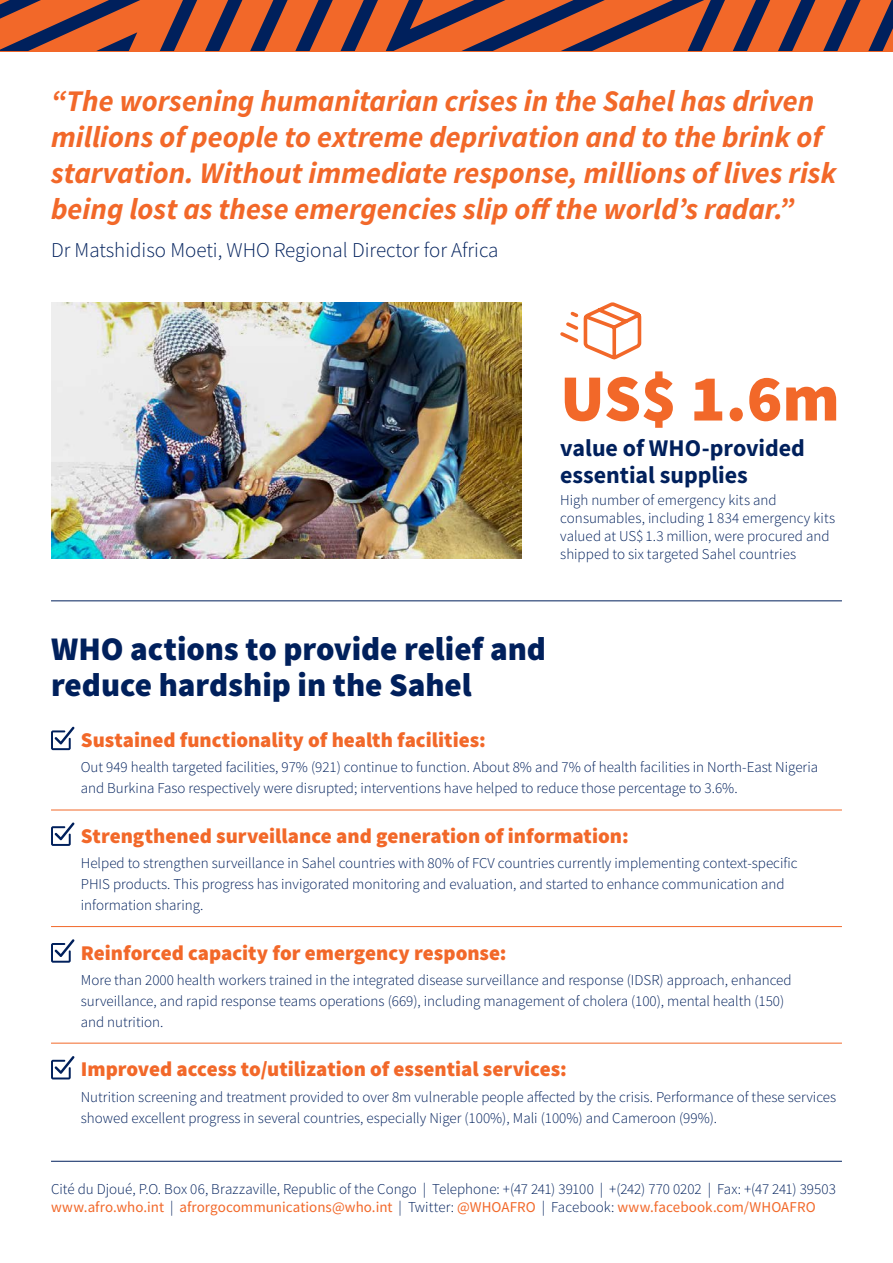
<style>
.page{position:relative;width:893px;height:1263px;background:#fff}
.page>*{position:absolute;margin:0;border:0;box-sizing:border-box;transform-origin:0 0}
.t1{font:900 66px "Source Sans Pro";color:#f26829}
.t2{font:900 33px/36px "Source Sans Pro";color:#00205c}
.t3{font:italic 700 30px/36px "Source Sans Pro";color:#f26829}
.t4{font:700 24px/27px "Source Sans Pro";color:#00205c}
.t5{font:900 21px "Source Sans Pro";color:#f26829}
.t6{font:300 21px "Source Sans Pro";color:#00205c}
.t7{font:300 15px/21px "Source Sans Pro";color:#00205c}
.s1{font-weight:400;color:#f26829}
</style>
<div class="page">
<hr style="left:51px;top:1161px;width:791px;height:1px;background:#00205c">
<hr style="left:51px;top:601px;width:791px;height:1px;background:#00205c">
<svg style="left:0;top:0;width:893px;height:51px;background:#a45039"></svg>
<svg style="left:51px;top:727px;width:23px;height:23px"></svg>
<svg style="left:51px;top:822px;width:23px;height:24px"></svg>
<svg style="left:51px;top:939px;width:23px;height:24px"></svg>
<svg style="left:51px;top:1056px;width:23px;height:23px"></svg>
<hr style="left:51px;top:810px;width:791px;height:1px;background:#f26829">
<hr style="left:51px;top:926px;width:791px;height:1px;background:#f26829">
<hr style="left:51px;top:1043px;width:791px;height:1px;background:#f26829">
<img style="left:51px;top:302px;width:470px;height:256px">
<svg style="left:560px;top:302px;width:82px;height:58px"></svg>
<p class="t3" style="left:51px;top:83px;width:787px">“The worsening humanitarian crises in the Sahel has driven millions of people to extreme deprivation and to the brink of starvation. Without immediate response, millions of lives risk being lost as these emergencies slip off the world’s radar.”</p>
<h3 class="t6" style="left:51px;top:237px;width:449px">Dr Matshidiso Moeti, WHO Regional Director for Africa</h3>
<h1 class="t1" style="left:560px;top:353px;width:281px">US$ 1.6m</h1>
<h3 class="t4" style="left:560px;top:434px;width:246px">value of WHO-provided essential supplies</h3>
<p class="t7" style="left:560px;top:490px;width:276px;line-height:18px">High number of emergency kits and consumables, including 1 834 emergency kits valued at US$ 1.3 million, were procured and shipped to six targeted Sahel countries</p>
<h2 class="t2" style="left:51px;top:630px;width:496px">WHO actions to provide relief and reduce hardship in the Sahel</h2>
<h3 class="t5" style="left:81px;top:726px;width:407px">Sustained functionality of health facilities:</h3>
<p class="t7" style="left:81px;top:757px;width:739px">Out 949 health targeted facilities, 97% (921) continue to function. About 8% and 7% of health facilities in North-East Nigeria and Burkina Faso respectively were disrupted; interventions have helped to reduce those percentage to 3.6%.</p>
<h3 class="t5" style="left:81px;top:821px;width:549px">Strengthened surveillance and generation of information:</h3>
<p class="t7" style="left:81px;top:853px;width:718px">Helped to strengthen surveillance in Sahel countries with 80% of FCV countries currently implementing context-specific<br>PHIS products. This progress has invigorated monitoring and evaluation, and started to enhance communication and information sharing.</p>
<h3 class="t5" style="left:81px;top:938px;width:427px">Reinforced capacity for emergency response:</h3>
<p class="t7" style="left:81px;top:969px;width:712px">More than 2000 health workers trained in the integrated disease surveillance and response (IDSR) approach, enhanced surveillance, and rapid response teams operations (669), including management of cholera (100), mental health (150) and nutrition.</p>
<h3 class="t5" style="left:81px;top:1055px;width:488px">Improved access to/utilization of essential services:</h3>
<p class="t7" style="left:81px;top:1086px;width:757px">Nutrition screening and treatment provided to over 8m vulnerable people affected by the crisis. Performance of these services showed excellent progress in several countries, especially Niger (100%), Mali (100%) and Cameroon (99%).</p>
<p class="t7" style="left:51px;top:1180px;width:786px;line-height:18px">Cité du Djoué, P.O. Box 06, Brazzaville, Republic of the Congo | Telephone: +(47 241) 39100 | +(242) 770 0202 | Fax: +(47 241) 39503 <span class="s1">www.afro.who.int</span> | <span class="s1">afrorgocommunications@who.int</span> | Twitter: <span class="s1">@WHOAFRO</span> | Facebook: <span class="s1">www.facebook.com/WHOAFRO</span></p>
</div>
